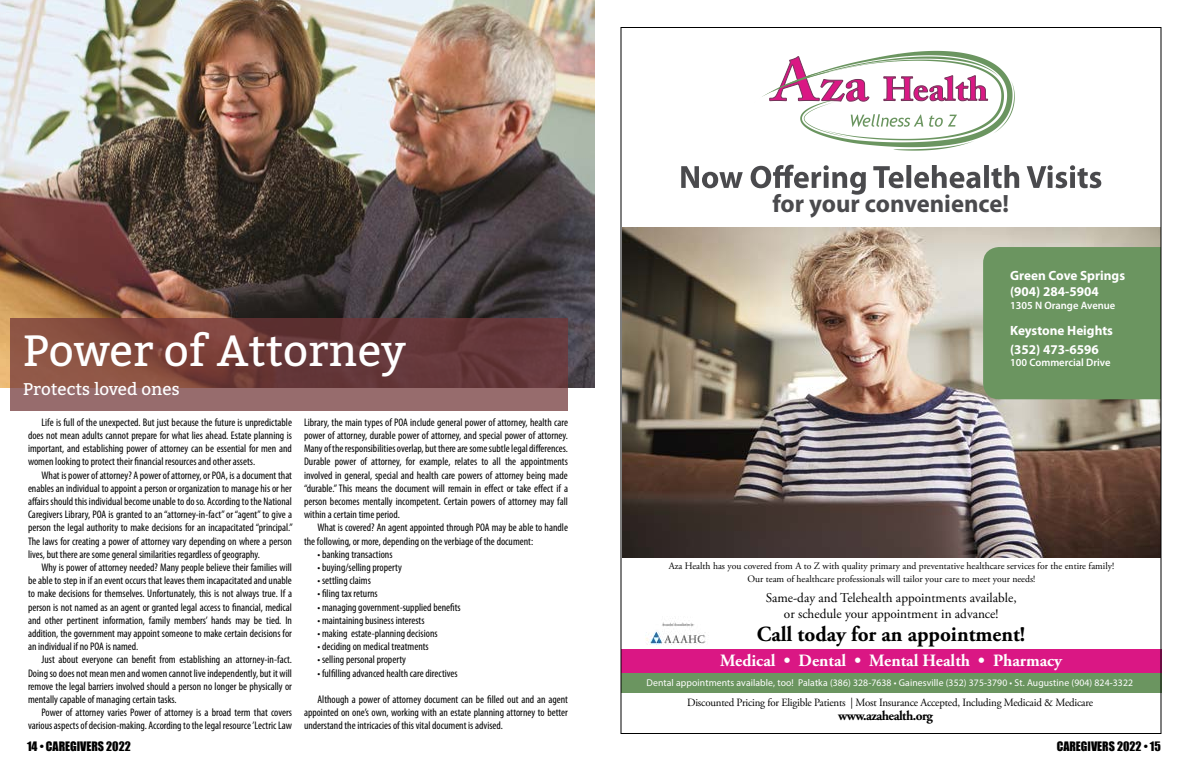
<style>
.page{position:relative;width:1188px;height:774px;background:#fff}
.page>*{position:absolute;margin:0;border:0;box-sizing:border-box;transform-origin:0 0}
.t1{font:43.8px "Bitter";color:#fff}
.t2{font:700 25.1px "Myriad Pro";color:#4a4a4d}
.t3{font:700 21.5px "Adobe Garamond Pro";color:#000}
.t4{font:700 17.2px "Adobe Garamond Pro";color:#fff}
.t5{font:17px "Bitter";color:#fff}
.t6{font:700 13.6px "Adobe Garamond Pro";letter-spacing:-.04em;color:#000}
.t7{font:13.4px/16.1px "Adobe Garamond Pro";color:#000;text-align:center}
.t8{font:700 13.4px/16.1px "Myriad Pro";color:#fff}
.t9{font:12px "Impact";color:#000}
.t10{font:11.1px "Adobe Garamond Pro";letter-spacing:-.02em;color:#000}
.t11{font:condensed 11px/13.2px "Myriad Pro";color:#000;text-align:justify}
.t12{font:600 10.8px "Myriad Pro";color:#fff}
.t13{font:9.9px/13.4px "Adobe Garamond Pro";color:#000;text-align:center}
.t14{font:9.9px "Myriad Pro";letter-spacing:.01em;color:#fff}
</style>
<div class="page">
<img style="left:622px;top:50px;width:538px;height:643px">
<img style="left:0;top:0;width:595px;height:387px">
<svg style="left:10px;top:318px;width:558px;height:93px;background:#7b4a47"></svg>
<h1 class="t1" style="left:23px;top:323px;width:385px">Power of Attorney</h1>
<h3 class="t5" style="left:23px;top:378px;width:158px">Protects loved ones</h3>
<p class="t11" style="left:28px;top:415px;width:265px;text-indent:13px">Life is full of the unexpected. But just because the future is unpredictable does not mean adults cannot prepare for what lies ahead. Estate planning is important, and establishing power of attorney can be essential for men and women looking to protect their financial resources and other assets.</p>
<p class="t11" style="left:28px;top:468px;width:266px;text-indent:13px">What is power of attorney? A power of attorney, or POA, is a document that enables an individual to appoint a person or organization to manage his or her affairs should this individual become unable to do so. According to the National Caregivers Library, POA is granted to an “attorney-in-fact” or “agent” to give a person the legal authority to make decisions for an incapacitated “principal.” The laws for creating a power of attorney vary depending on where a person lives, but there are some general similarities regardless of geography.</p>
<p class="t11" style="left:28px;top:561px;width:266px;text-indent:13px">Why is power of attorney needed? Many people believe their families will be able to step in if an event occurs that leaves them incapacitated and unable to make decisions for themselves. Unfortunately, this is not always true. If a person is not named as an agent or granted legal access to financial, medical and other pertinent information, family members’ hands may be tied. In addition, the government may appoint someone to make certain decisions for an individual if no POA is named.</p>
<p class="t11" style="left:28px;top:653px;width:266px;text-indent:13px">Just about everyone can benefit from establishing an attorney-in-fact.<br>Doing so does not mean men and women cannot live independently, but it will remove the legal barriers involved should a person no longer be physically or mentally capable of managing certain tasks.</p>
<p class="t11" style="left:28px;top:706px;width:266px;text-align:right">Power of attorney varies Power of attorney is a broad term that covers various aspects of decision-making. According to the legal resource ’Lectric Law</p>
<p class="t11" style="left:304px;top:415px;width:266px">Library, the main types of POA include general power of attorney, health care power of attorney, durable power of attorney, and special power of attorney.<br>Many of the responsibilities overlap, but there are some subtle legal differences.<br>Durable power of attorney, for example, relates to all the appointments involved in general, special and health care powers of attorney being made “durable.” This means the document will remain in effect or take effect if a person becomes mentally incompetent. Certain powers of attorney may fall within a certain time period.</p>
<p class="t11" style="left:304px;top:521px;width:266px;text-indent:13px">What is covered? An agent appointed through POA may be able to handle the following, or more, depending on the verbiage of the document:</p>
<p class="t11" style="left:318px;top:547px;width:77px">• banking transactions</p>
<p class="t11" style="left:318px;top:561px;width:86px">• buying/selling property</p>
<p class="t11" style="left:318px;top:574px;width:55px">• settling claims</p>
<p class="t11" style="left:318px;top:587px;width:62px">• filing tax returns</p>
<p class="t11" style="left:318px;top:600px;width:145px">• managing government-supplied benefits</p>
<p class="t11" style="left:318px;top:613px;width:109px">• maintaining business interests</p>
<p class="t11" style="left:318px;top:627px;width:122px">• making estate-planning decisions</p>
<p class="t11" style="left:318px;top:640px;width:113px">• deciding on medical treatments</p>
<p class="t11" style="left:318px;top:653px;width:90px">• selling personal property</p>
<p class="t11" style="left:318px;top:666px;width:142px">• fulfilling advanced health care directives</p>
<p class="t11" style="left:304px;top:693px;width:266px;text-indent:13px">Although a power of attorney document can be filled out and an agent appointed on one’s own, working with an estate planning attorney to better understand the intricacies of this vital document is advised.</p>
<h2 class="t2" style="left:772px;top:187px;width:238px">for your convenience!</h2>
<p class="t8" style="left:1010px;top:267px;width:117px">Green Cove Springs (904) 284-5904</p>
<p class="t12" style="left:1010px;top:298px;width:107px">1305 N Orange Avenue</p>
<p class="t8" style="left:1010px;top:320px;width:104px;line-height:18.8px">Keystone Heights (352) 473-6596</p>
<p class="t12" style="left:1010px;top:356px;width:102px">100 Commercial Drive</p>
<p class="t13" style="left:669px;top:559px;width:447px">Aza Health has you covered from A to Z with quality primary and preventative healthcare services for the entire family!<br>Our team of healthcare professionals will tailor your care to meet your needs!</p>
<p class="t7" style="left:766px;top:590px;width:252px">Same-day and Telehealth appointments available, or schedule your appointment in advance!</p>
<h3 class="t3" style="left:757px;top:621px;width:270px">Call today for an appointment!</h3>
<p class="t14" style="left:647px;top:677px;width:488px">Dental appointments available, too! Palatka (386) 328-7638 • Gainesville (352) 375-3790 • St. Augustine (904) 824-3322</p>
<h3 class="t4" style="left:720px;top:651px;width:344px">Medical • Dental • Mental Health • Pharmacy</h3>
<p class="t10" style="left:687px;top:696px;width:407px">Discounted Pricing for Eligible Patients | Most Insurance Accepted, Including Medicaid &amp; Medicare</p>
<p class="t6" style="left:838px;top:708px;width:96px">www.azahealth.org</p>
<p class="t9" style="left:27px;top:737px;width:105px">14 • CAREGIVERS 2022</p>
<p class="t9" style="left:1057px;top:737px;width:106px">CAREGIVERS 2022 • 15</p>
</div>
